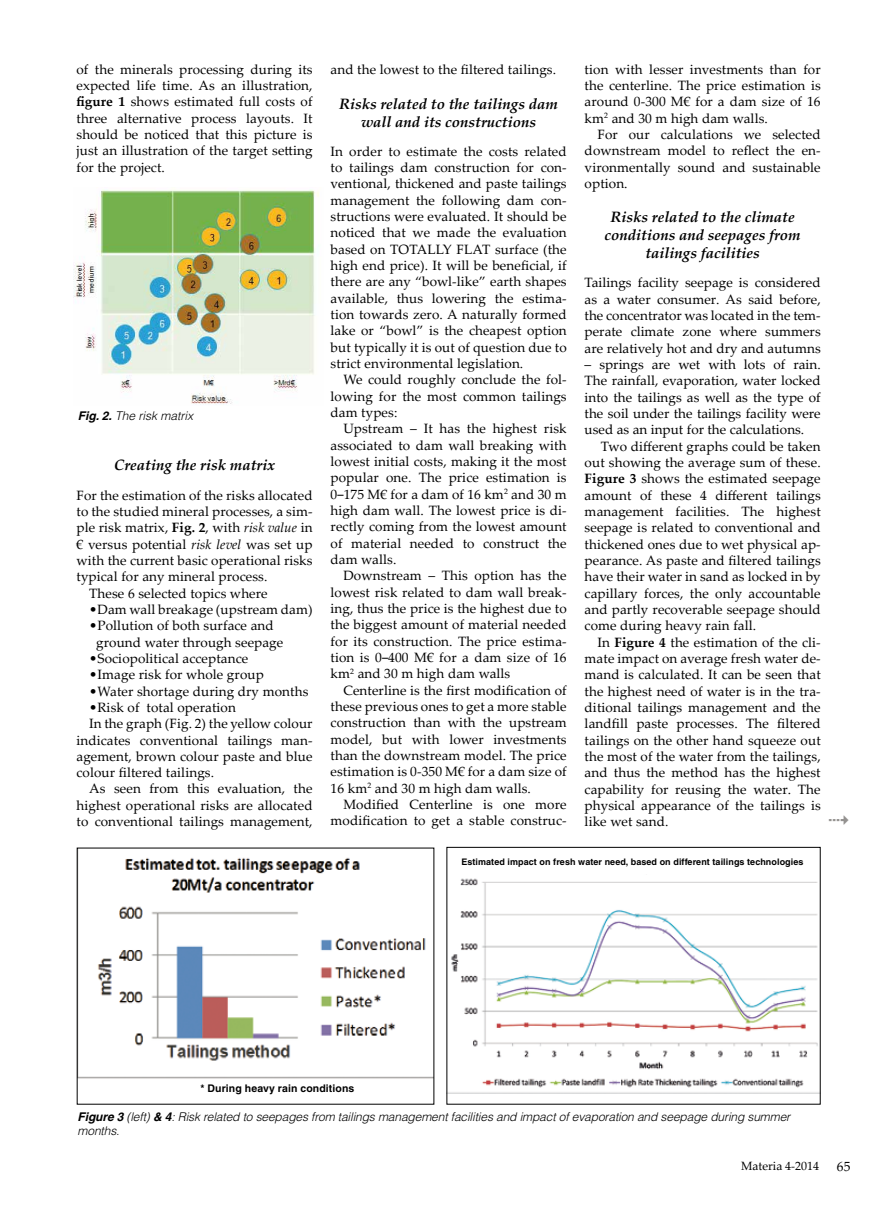
<style>
.page{position:relative;width:893px;height:1221px;background:#fff}
.page>*{position:absolute;margin:0;border:0;box-sizing:border-box;transform-origin:0 0}
.t1{font:italic 700 15px/18px "Palatino Linotype";color:#000;text-align:center}
.t2{font:13.5px/16.4px "Palatino Linotype";letter-spacing:.01em;color:#000;text-align:justify}
.t3{font:italic 300 12px/14.4px "Helvetica";letter-spacing:-.01em;color:#000}
.t4{font:12px "Palatino Linotype";color:#000}
.t5{font:700 10.5px "Helvetica";letter-spacing:.01em;color:#000}
.t6{font:700 9px "Helvetica";letter-spacing:.01em;color:#000}
.s1{font-weight:700}
.s2{font-style:italic}
.s3{font-family:"Helvetica";font-stretch:condensed}
</style>
<div class="page">
<img style="left:79px;top:858px;width:353px;height:221px">
<img style="left:448px;top:878px;width:371px;height:215px">
<div style="left:446px;top:847px;width:375px;height:257px;border:1px solid #000"></div>
<div style="left:450px;top:848px;width:365px;height:25px;background:#fff"></div>
<img style="left:73px;top:190px;width:246px;height:214px">
<p class="t2" style="left:77px;top:60px;width:238px">of the minerals processing during its expected life time. As an illustration, <span class="s1">figure 1</span> shows estimated full costs of three alternative process layouts. It should be noticed that this picture is just an illustration of the target setting for the project.</p>
<p class="t3" style="left:78px;top:408px;width:117px"><span class="s1">Fig. 2.</span> The risk matrix</p>
<p class="t1" style="left:114px;top:455px;width:162px">Creating the risk matrix</p>
<p class="t2" style="left:77px;top:486px;width:238px">For the estimation of the risks allocated</p>
<p class="t2" style="left:77px;top:502px;width:238px">to the studied mineral processes, a sim-</p>
<p class="t2" style="left:77px;top:519px;width:238px">ple risk matrix, <span class="s1">Fig. 2</span>, with <span class="s2">risk value</span> in</p>
<p class="t2" style="left:77px;top:535px;width:238px">€ versus potential <span class="s2">risk level</span> was set up</p>
<p class="t2" style="left:77px;top:551px;width:238px">with the current basic operational risks</p>
<p class="t2" style="left:77px;top:568px;width:192px">typical for any mineral process.</p>
<p class="t2" style="left:89px;top:584px;width:180px">These 6 selected topics where</p>
<p class="t2" style="left:89px;top:600px;width:225px">•Dam wall breakage (upstream dam)</p>
<p class="t2" style="left:96px;top:617px;width:189px;text-indent:-7px">•Pollution of both surface and ground water through seepage</p>
<p class="t2" style="left:89px;top:649px;width:161px">•Sociopolitical acceptance</p>
<p class="t2" style="left:89px;top:666px;width:176px">•Image risk for whole group</p>
<p class="t2" style="left:89px;top:682px;width:221px">•Water shortage during dry months</p>
<p class="t2" style="left:89px;top:698px;width:148px">•Risk of total operation</p>
<p class="t2" style="left:89px;top:714px;width:225px">In the graph (Fig. 2) the yellow colour</p>
<p class="t2" style="left:77px;top:731px;width:238px">indicates conventional tailings man-</p>
<p class="t2" style="left:77px;top:747px;width:238px">agement, brown colour paste and blue</p>
<p class="t2" style="left:77px;top:763px;width:139px">colour filtered tailings.</p>
<p class="t2" style="left:89px;top:780px;width:225px">As seen from this evaluation, the</p>
<p class="t2" style="left:77px;top:796px;width:238px">highest operational risks are allocated</p>
<p class="t2" style="left:77px;top:812px;width:238px">to conventional tailings management,</p>
<p class="t2" style="left:331px;top:60px;width:227px">and the lowest to the filtered tailings.</p>
<p class="t1" style="left:339px;top:94px;width:220px">Risks related to the tailings dam wall and its constructions</p>
<p class="t2" style="left:331px;top:142px;width:238px">In order to estimate the costs related to tailings dam construction for con&shy;ventional, thickened and paste tailings management the following dam con&shy;structions were evaluated. It should be noticed that we made the evaluation based on TOTALLY FLAT surface (the high end price). It will be beneficial, if there are any “bowl-like” earth shapes available, thus lowering the estima&shy;tion towards zero. A naturally formed lake or “bowl” is the cheapest option but typically it is out of question due to strict environmental legislation.</p>
<p class="t2" style="left:331px;top:371px;width:238px;text-indent:13px">We could roughly conclude the fol&shy;lowing for the most common tailings dam types:</p>
<p class="t2" style="left:331px;top:420px;width:238px;text-indent:13px">Upstream – It has the highest risk associated to dam wall breaking with lowest initial costs, making it the most popular one. The price estimation is 0<span class="s3">–</span>175 M€ for a dam of 16 km<sup>2</sup> and 30 m high dam wall. The lowest price is di&shy;rectly coming from the lowest amount of material needed to construct the dam walls.</p>
<p class="t2" style="left:331px;top:567px;width:238px;text-indent:13px">Downstream – This option has the lowest risk related to dam wall break&shy;ing, thus the price is the highest due to the biggest amount of material needed for its construction. The price estima&shy;tion is 0<span class="s3">–</span>400 M€ for a dam size of 16 km<sup>2</sup> and 30 m high dam walls</p>
<p class="t2" style="left:331px;top:681px;width:238px;text-indent:13px">Centerline is the first modification of these previous ones to get a more stable construction than with the upstream model, but with lower investments than the downstream model. The price estimation is 0-350 M€ for a dam size of 16 km<sup>2</sup> and 30 m high dam walls.</p>
<p class="t2" style="left:331px;top:795px;width:238px;text-align:right">Modified Centerline is one more modification to get a stable construc-</p>
<p class="t2" style="left:585px;top:60px;width:238px">tion with lesser investments than for the centerline. The price estimation is around 0-300 M€ for a dam size of 16 km<sup>2</sup> and 30 m high dam walls.</p>
<p class="t2" style="left:585px;top:126px;width:238px;text-indent:13px">For our calculations we selected downstream model to reflect the en&shy;vironmentally sound and sustainable option.</p>
<p class="t1" style="left:605px;top:207px;width:198px">Risks related to the climate conditions and seepages from tailings facilities</p>
<p class="t2" style="left:585px;top:274px;width:238px">Tailings facility seepage is considered as a water consumer. As said before, the concentrator was located in the tem&shy;perate climate zone where summers are relatively hot and dry and autumns</p>
<p class="t2" style="left:585px;top:355px;width:238px">– springs are wet with lots of rain.<br>The rainfall, evaporation, water locked into the tailings as well as the type of the soil under the tailings facility were used as an input for the calculations.</p>
<p class="t2" style="left:585px;top:437px;width:238px;text-indent:16px">Two different graphs could be taken out showing the average sum of these.<br><span class="s1">Figure 3</span> shows the estimated seepage amount of these 4 different tailings management facilities. The highest seepage is related to conventional and thickened ones due to wet physical ap&shy;pearance. As paste and filtered tailings have their water in sand as locked in by capillary forces, the only accountable and partly recoverable seepage should come during heavy rain fall.</p>
<p class="t2" style="left:585px;top:633px;width:238px;text-indent:13px">In <span class="s1">Figure 4</span> the estimation of the cli&shy;mate impact on average fresh water de&shy;mand is calculated. It can be seen that the highest need of water is in the tra&shy;ditional tailings management and the landfill paste processes. The filtered tailings on the other hand squeeze out the most of the water from the tailings, and thus the method has the highest capability for reusing the water. The physical appearance of the tailings is like wet sand.</p>
<p class="t6" style="left:461px;top:856px;width:344px">Estimated impact on fresh water need, based on different tailings technologies</p>
<p class="t5" style="left:200px;top:1081px;width:155px">* During heavy rain conditions</p>
<p class="t3" style="left:78px;top:1109px;width:714px"><span class="s1">Figure 3</span> (left) <span class="s1">&amp; 4</span>: Risk related to seepages from tailings management facilities and impact of evaporation and seepage during summer months.</p>
<p class="t4" style="left:741px;top:1157px;width:79px">Materia 4-2014</p>
<p class="t2" style="left:837px;top:1157px;width:15px">65</p>
</div>
